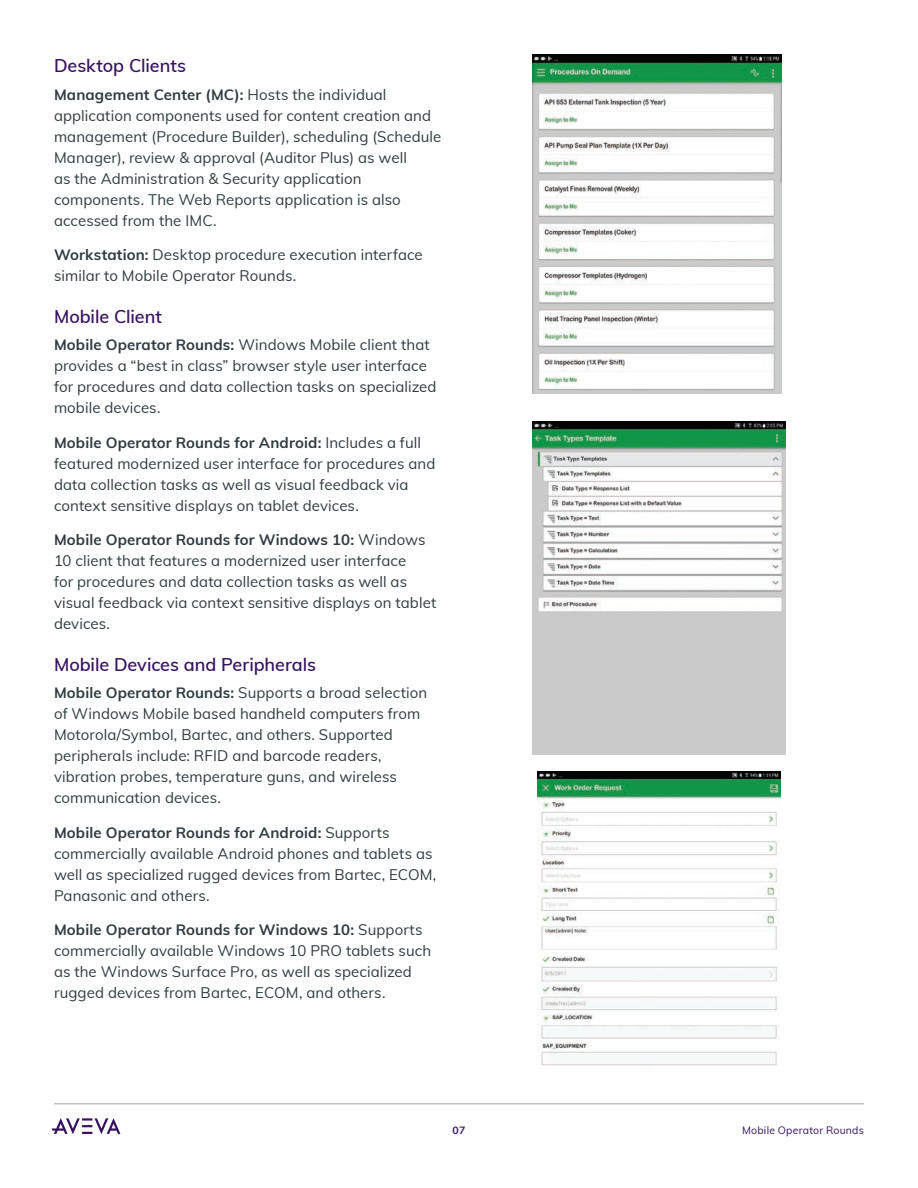
<style>
.page{position:relative;width:918px;height:1188px;background:#fff}
.page>*{position:absolute;margin:0;border:0;box-sizing:border-box;transform-origin:0 0}
.S1_Subheadlines{font:600 18px "Muli";letter-spacing:-.005em;color:#371260}
.Body_Copy{font:15px/21px "Muli";letter-spacing:.005em;color:#2f3b41}
.t1{font:10.5px "Muli";letter-spacing:.02em;color:#371260}
.t2{font:700 10.5px "Muli";color:#371260}
.s1{font-weight:700}
</style>
<div class="page">
<hr style="left:54px;top:1104px;width:810px;height:1px;background:#a3a7a9">
<svg style="left:52px;top:1118px;width:68px;height:16px"></svg>
<img style="left:533px;top:54px;width:249px;height:339px">
<img style="left:533px;top:421px;width:253px;height:334px">
<img style="left:537px;top:772px;width:243px;height:294px">
<p class="S1_Subheadlines" style="left:54px;top:52px;width:134px">Desktop Clients</p>
<p class="Body_Copy" style="left:54px;top:83px;width:389px"><span class="s1">Management Center (MC):</span> Hosts the individual application components used for content creation and management (Procedure Builder), scheduling (Schedule Manager), review &amp; approval (Auditor Plus) as well<br>as the Administration &amp; Security application components. The Web Reports application is also accessed from the IMC.</p>
<p class="Body_Copy" style="left:54px;top:244px;width:370px"><span class="s1">Workstation:</span> Desktop procedure execution interface similar to Mobile Operator Rounds.</p>
<p class="S1_Subheadlines" style="left:54px;top:303px;width:109px">Mobile Client</p>
<p class="Body_Copy" style="left:54px;top:334px;width:384px"><span class="s1">Mobile Operator Rounds:</span> Windows Mobile client that provides a “best in class” browser style user interface for procedures and data collection tasks on specialized mobile devices.</p>
<p class="Body_Copy" style="left:54px;top:431px;width:383px"><span class="s1">Mobile Operator Rounds for Android:</span> Includes a full featured modernized user interface for procedures and data collection tasks as well as visual feedback via context sensitive displays on tablet devices.</p>
<p class="Body_Copy" style="left:54px;top:529px;width:384px"><span class="s1">Mobile Operator Rounds for Windows 10:</span> Windows 10 client that features a modernized user interface<br>for procedures and data collection tasks as well as visual feedback via context sensitive displays on tablet devices.</p>
<p class="S1_Subheadlines" style="left:54px;top:651px;width:264px">Mobile Devices and Peripherals</p>
<p class="Body_Copy" style="left:54px;top:682px;width:375px"><span class="s1">Mobile Operator Rounds:</span> Supports a broad selection of Windows Mobile based handheld computers from Motorola/Symbol, Bartec, and others. Supported peripherals include: RFID and barcode readers, vibration probes, temperature guns, and wireless communication devices.</p>
<p class="Body_Copy" style="left:54px;top:821px;width:384px"><span class="s1">Mobile Operator Rounds for Android:</span> Supports commercially available Android phones and tablets as well as specialized rugged devices from Bartec, ECOM, Panasonic and others.</p>
<p class="Body_Copy" style="left:54px;top:919px;width:379px"><span class="s1">Mobile Operator Rounds for Windows 10:</span> Supports commercially available Windows 10 PRO tablets such as the Windows Surface Pro, as well as specialized rugged devices from Bartec, ECOM, and others.</p>
<p class="t2" style="left:453px;top:1123px;width:14px">07</p>
<p class="t1" style="left:742px;top:1122px;width:123px">Mobile Operator Rounds</p>
</div>
